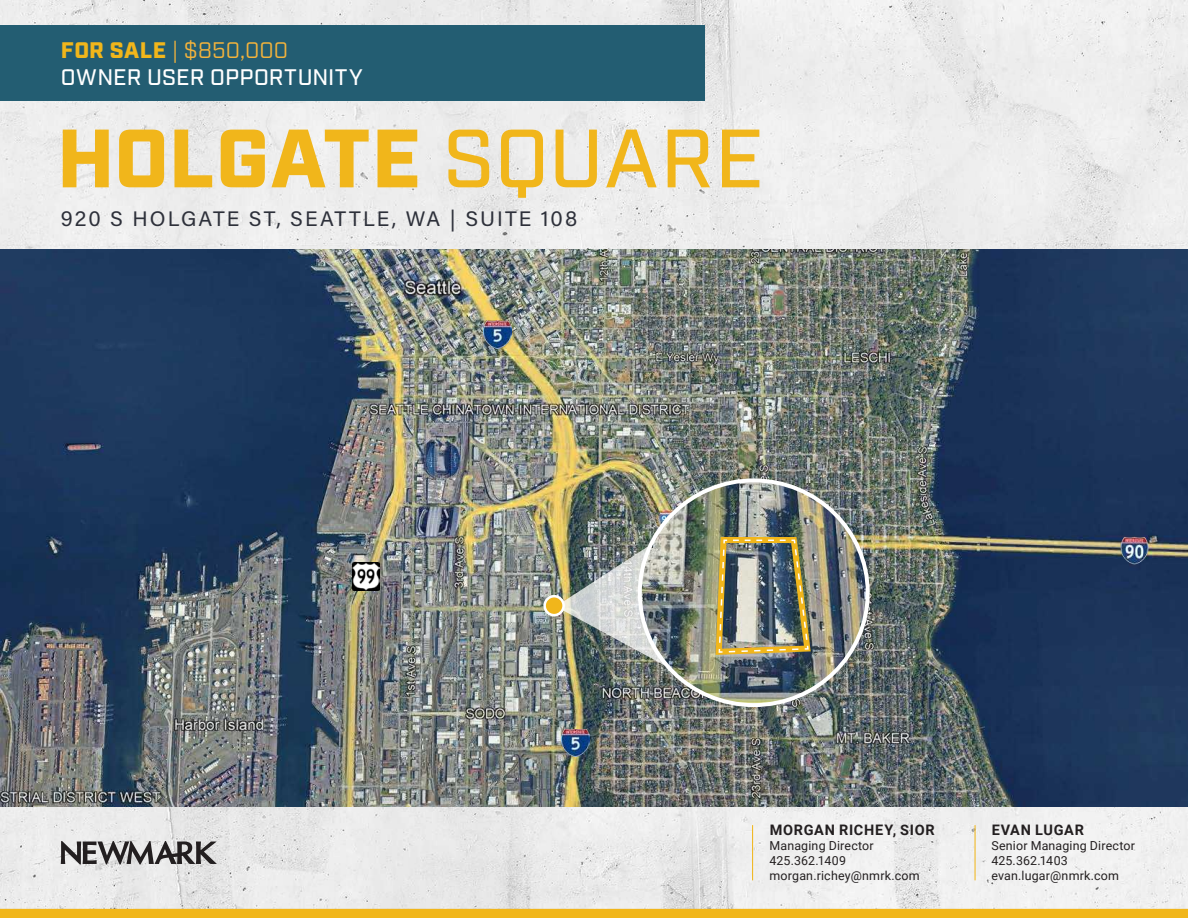
<style>
.page{position:relative;width:1188px;height:918px;background:#fff}
.page>*{position:absolute;margin:0;border:0;box-sizing:border-box;transform-origin:0 0}
.t1{font:900 82.5px "Industry";letter-spacing:.01em;color:#f1b61b}
.t2{font:500 22.5px "Industry";letter-spacing:.01em;color:#fff}
.t3{font:22.5px "Industry";color:#f3b33c}
.Header_1{font:21px "Acumin Pro";letter-spacing:.1em;color:#2d303a}
.t4{font:700 14.55px "Roboto";letter-spacing:.05em;color:#231f20}
.t5{font:12.45px "Roboto";letter-spacing:.015em;color:#231f20}
.s1{font-weight:900;color:#f1b61b}
.s2{font-weight:500}
</style>
<div class="page">
<div style="left:0;top:908px;width:1188px;height:10px;background:#f1b61b"></div>
<img style="left:0;top:0;width:1188px;height:908px">
<img style="left:0;top:249px;width:1188px;height:558px">
<img style="left:640px;top:480px;width:228px;height:225px">
<div style="left:545px;top:596px;width:19px;height:19px;background:#f1b61b;border-radius:50%"></div>
<div style="left:543px;top:595px;width:22px;height:21px;border:3px solid #fff;border-radius:50%"></div>
<img style="left:484px;top:321px;width:27px;height:27px">
<img style="left:352px;top:563px;width:28px;height:27px">
<img style="left:562px;top:729px;width:27px;height:28px">
<img style="left:1120px;top:537px;width:28px;height:27px">
<div style="left:0;top:25px;width:704px;height:75px;background:#235d72"></div>
<svg style="left:61px;top:841px;width:156px;height:24px;background:#8d8b8b"></svg>
<hr style="left:752px;top:825px;width:1px;height:55px;background:#f1b61b">
<hr style="left:975px;top:825px;width:1px;height:55px;background:#f1b61b">
<img style="left:556px;top:496px;width:258px;height:206px">
<p class="t3" style="left:61px;top:37px;width:229px"><span class="s1">FOR SALE</span> | $850,000</p>
<p class="t2" style="left:61px;top:64px;width:303px">OWNER USER OPPORTUNITY</p>
<p class="t1" style="left:57px;top:109px;width:708px">HOLGATE <span class="s2">SQUARE</span></p>
<p class="Header_1" style="left:61px;top:204px;width:518px">920 S HOLGATE ST, SEATTLE, WA | SUITE 108</p>
<p class="t4" style="left:770px;top:820px;width:166px">MORGAN RICHEY, SIOR</p>
<p class="t5" style="left:770px;top:837px;width:106px">Managing Director</p>
<p class="t5" style="left:770px;top:852px;width:78px">425.362.1409</p>
<p class="t5" style="left:770px;top:867px;width:152px">morgan.richey@nmrk.com</p>
<p class="t4" style="left:992px;top:820px;width:94px">EVAN LUGAR</p>
<p class="t5" style="left:991px;top:837px;width:145px">Senior Managing Director</p>
<p class="t5" style="left:991px;top:852px;width:78px">425.362.1403</p>
<p class="t5" style="left:991px;top:867px;width:129px">evan.lugar@nmrk.com</p>
</div>
